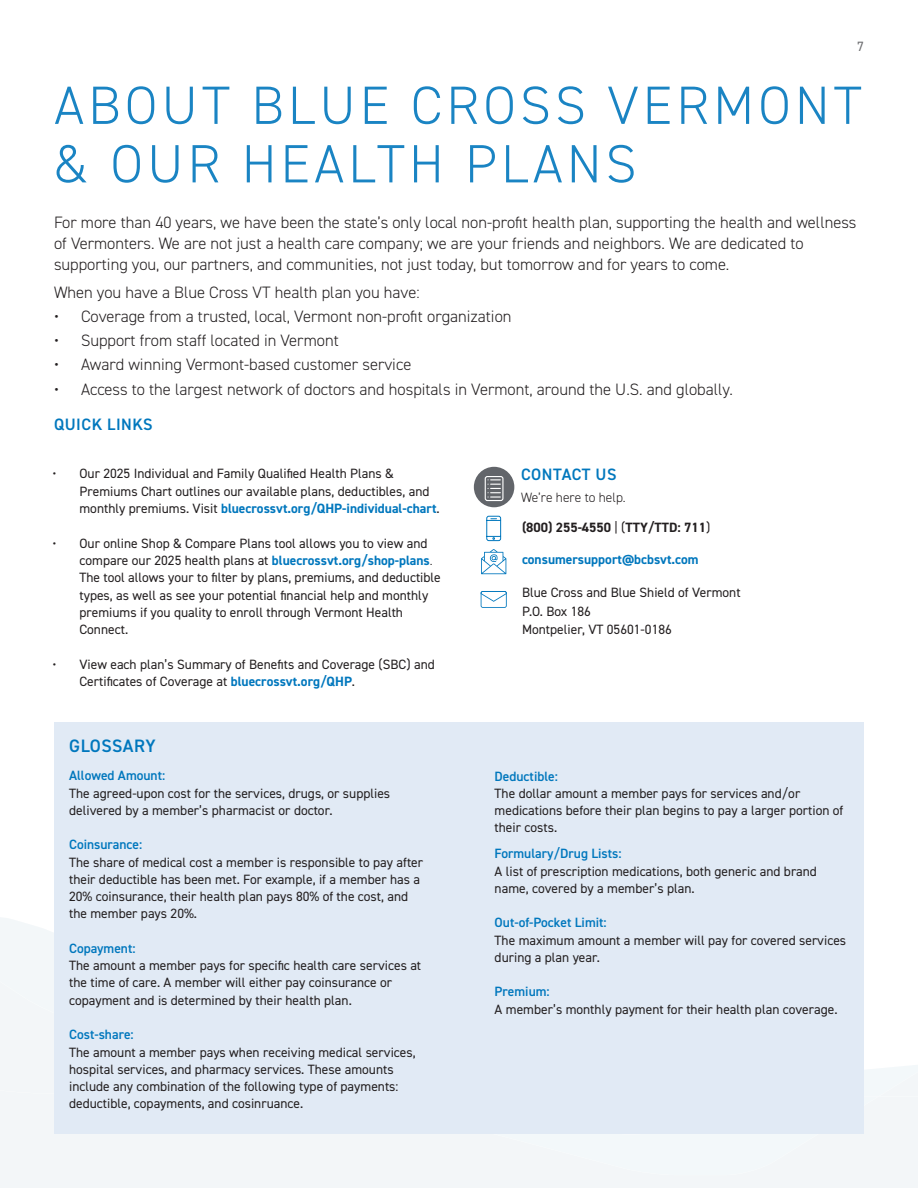
<style>
.page{position:relative;width:918px;height:1188px;background:#fff}
.page>*{position:absolute;margin:0;border:0;box-sizing:border-box;transform-origin:0 0}
.t1{font:300 54px/58.5px "DIN2014";letter-spacing:.08em;color:#0077bd}
.sidebar_heading{font:600 18px "DIN2014";letter-spacing:.025em;color:#0077bd}
.intro_paragraph{font:300 16.5px/21px "DIN2014";color:#231f20}
.heading_without_icon{font:600 16.5px "DIN2014";letter-spacing:.03em;color:#0077bd}
.sidebar_subhead{font:13.5px/17.2px "DIN2014";color:#231f20}
.sidebar_body{font:13.5px/17.2px "DIN2014";color:#231f20}
.sidebar_subhead-2{font:600 13.5px "DIN2014";color:#0077bd}
.bullets_last_line{font:13.5px/19.5px "DIN2014";color:#231f20}
.bullets_last_line-2{font:700 13.5px "DIN2014";color:#231f20}
.bullets_last_line-3{font:700 13.5px "DIN2014";color:#0077bd}
.body_copy{font:300 13.5px "DIN2014";color:#231f20}
.t2{font:13.5px "DIN2014";color:#6c6d70}
.s1{font-weight:700;color:#0077bd}
.s2{font-weight:300}
.s3{font-weight:600;color:#0077bd}
.s4{font-weight:400}
</style>
<div class="page">
<svg style="left:39px;top:928px;width:879px;height:260px;fill:#f3f6f8"></svg>
<div style="left:0;top:918px;width:39px;height:270px;background:#f3f6f8"></div>
<div style="left:54px;top:723px;width:810px;height:411px;background:#e1eaf5"></div>
<div style="left:474px;top:467px;width:40px;height:40px;background:#62656a;border-radius:50%"></div>
<div style="left:485px;top:476px;width:19px;height:25px;border:1px solid #fff;border-radius:2px"></div>
<svg style="left:488px;top:479px;width:12px;height:19px"></svg>
<svg style="left:481px;top:549px;width:25px;height:25px"></svg>
<svg style="left:486px;top:516px;width:15px;height:25px"></svg>
<svg style="left:481px;top:591px;width:26px;height:17px"></svg>
<p class="t2" style="left:857px;top:38px;width:8px">7</p>
<h1 class="t1" style="left:54px;top:76px;width:809px">ABOUT BLUE CROSS VERMONT &amp; OUR HEALTH PLANS</h1>
<p class="intro_paragraph" style="left:54px;top:212px;width:804px">For more than 40 years, we have been the state’s only local non-profit health plan, supporting the health and wellness of Vermonters. We are not just a health care company; we are your friends and neighbors. We are dedicated to supporting you, our partners, and communities, not just today, but tomorrow and for years to come.</p>
<p class="intro_paragraph" style="left:54px;top:282px;width:367px">When you have a Blue Cross VT health plan you have:</p>
<p class="intro_paragraph" style="left:54px;top:306px;width:459px">• Coverage from a trusted, local, Vermont non-profit organization</p>
<p class="intro_paragraph" style="left:54px;top:330px;width:286px">• Support from staff located in Vermont</p>
<p class="intro_paragraph" style="left:54px;top:354px;width:359px">• Award winning Vermont-based customer service</p>
<p class="intro_paragraph" style="left:54px;top:379px;width:681px">• Access to the largest network of doctors and hospitals in Vermont, around the U.S. and globally.</p>
<p class="heading_without_icon" style="left:54px;top:413px;width:100px">QUICK LINKS</p>
<p class="sidebar_subhead" style="left:80px;top:465px;width:362px;text-indent:-27px">• Our 2025 Individual and Family Qualified Health Plans &amp;<br>Premiums Chart outlines our available plans, deductibles, and monthly premiums. Visit <span class="s1">bluecrossvt.org/QHP-individual-chart</span>.</p>
<p class="sidebar_subhead" style="left:80px;top:534px;width:363px;text-indent:-27px">• Our online Shop &amp; Compare Plans tool allows you to view and compare our 2025 health plans at <span class="s1">bluecrossvt.org/shop-plans</span><span class="s2">.<br></span>The tool allows your to filter by plans, premiums, and deductible types, as well as see your potential financial help and monthly premiums if you quality to enroll through Vermont Health Connect.</p>
<p class="sidebar_subhead" style="left:80px;top:656px;width:357px;text-indent:-27px">• View each plan’s Summary of Benefits and Coverage (SBC) and<br>Certificates of Coverage at <span class="s1">bluecrossvt.org/QHP</span>.</p>
<p class="sidebar_heading" style="left:69px;top:734px;width:88px">GLOSSARY</p>
<p class="sidebar_subhead-2" style="left:69px;top:767px;width:98px">Allowed Amount:</p>
<p class="sidebar_body" style="left:69px;top:784px;width:323px">The agreed-upon cost for the services, drugs, or supplies delivered by a member’s pharmacist or doctor.</p>
<p class="sidebar_subhead-2" style="left:69px;top:836px;width:75px">Coinsurance:</p>
<p class="sidebar_body" style="left:69px;top:853px;width:356px">The share of medical cost a member is responsible to pay after their deductible has been met. For example, if a member has a 20% coinsurance, their health plan pays 80% of the cost, and the member pays 20%.</p>
<p class="sidebar_subhead-2" style="left:69px;top:939px;width:68px">Copayment:</p>
<p class="sidebar_body" style="left:69px;top:957px;width:354px">The amount a member pays for specific health care services at the time of care. A member will either pay coinsurance or copayment and is determined by their health plan.</p>
<p class="sidebar_subhead" style="left:69px;top:1026px;width:348px"><span class="s3">Cost-share:<br></span>The amount a member pays when receiving medical services, hospital services, and pharmacy services. These amounts include any combination of the following type of payments: deductible, copayments, and cosinruance.</p>
<p class="heading_without_icon" style="left:521px;top:464px;width:97px">CONTACT US</p>
<p class="body_copy" style="left:521px;top:489px;width:106px">We’re here to help.</p>
<p class="bullets_last_line-2" style="left:522px;top:518px;width:190px">(800) 255-4550 <span class="s4">| (</span>TTY/TTD: 711<span class="s4">)</span></p>
<p class="bullets_last_line-3" style="left:522px;top:551px;width:178px">consumersupport@bcbsvt.com</p>
<p class="bullets_last_line" style="left:522px;top:582px;width:220px">Blue Cross and Blue Shield of Vermont<br>P.O. Box 186</p>
<p class="bullets_last_line" style="left:522px;top:619px;width:151px">Montpelier, VT 05601-0186</p>
<p class="sidebar_subhead" style="left:495px;top:767px;width:350px"><span class="s3">Deductible:<br></span>The dollar amount a member pays for services and/or medications before their plan begins to pay a larger portion of their costs.</p>
<p class="sidebar_subhead-2" style="left:495px;top:845px;width:129px">Formulary/Drug Lists:</p>
<p class="sidebar_body" style="left:495px;top:862px;width:324px">A list of prescription medications, both generic and brand name, covered by a member’s plan.</p>
<p class="sidebar_subhead-2" style="left:495px;top:914px;width:114px">Out-of-Pocket Limit:</p>
<p class="sidebar_body" style="left:495px;top:931px;width:353px">The maximum amount a member will pay for covered services during a plan year.</p>
<p class="sidebar_subhead-2" style="left:495px;top:983px;width:57px">Premium:</p>
<p class="sidebar_body" style="left:495px;top:1000px;width:344px">A member’s monthly payment for their health plan coverage.</p>
</div>
